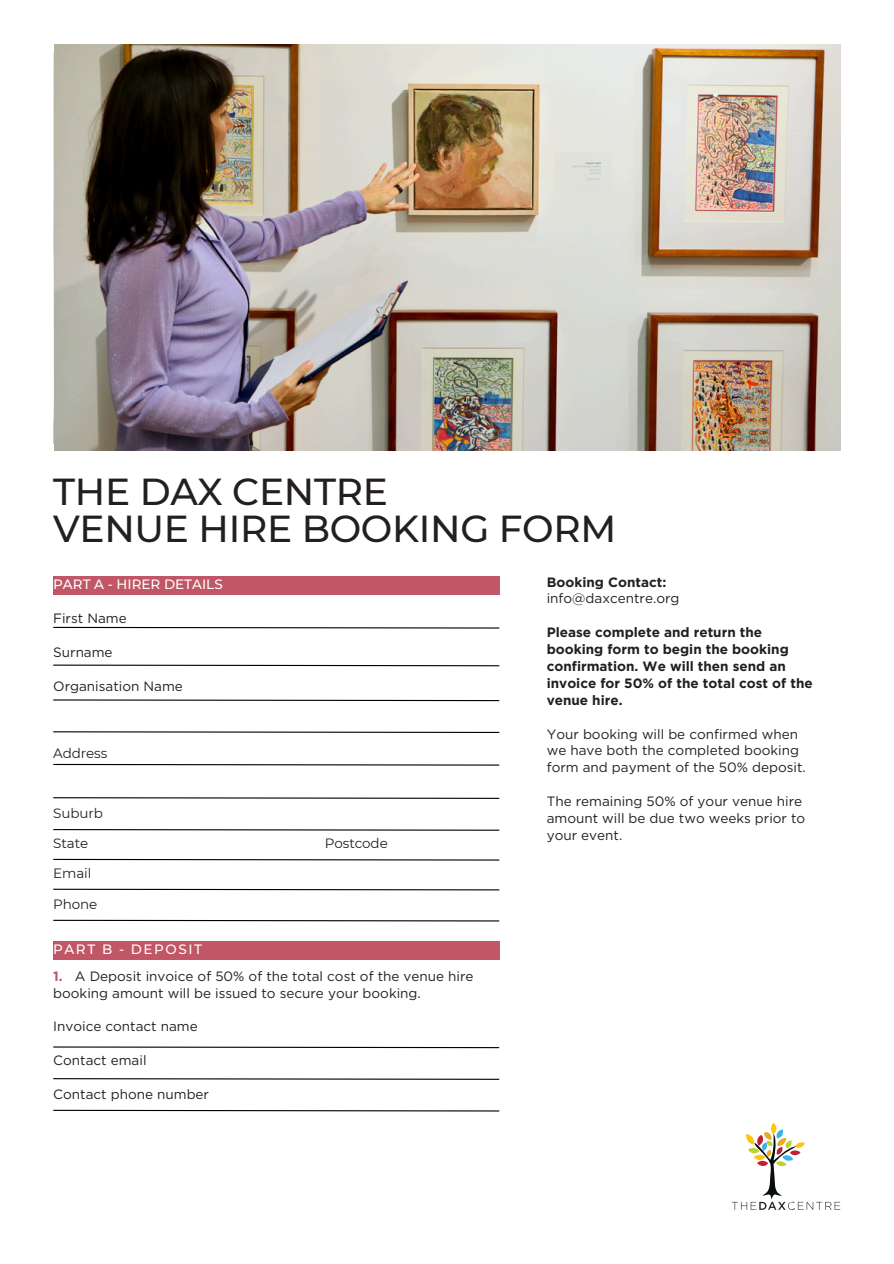
<style>
.page{position:relative;width:894px;height:1264px;background:#fff}
.page>*{position:absolute;margin:0;border:0;box-sizing:border-box;transform-origin:0 0}
.t1{font:500 37.5px/37.2px "Montserrat";letter-spacing:-.01em;color:#231f20}
.t2{font:13.5px/16.8px "Gotham";color:#231f20}
.t3{font:700 13.5px/16.8px "Gotham";color:#231f20}
.t4{font:13.5px "Montserrat";letter-spacing:-.01em;color:#231f20}
.t5{font:500 13.5px "Montserrat";color:#fff}
.t6{font:500 13.5px "Montserrat";letter-spacing:.115em;color:#fff}
.s1{font-weight:700;color:#c05666}
</style>
<div class="page">
<div style="left:53px;top:577px;width:446px;height:18px;background:#c05666"></div>
<div style="left:53px;top:941px;width:446px;height:18px;background:#c05666"></div>
<svg style="left:770px;top:1123px;width:6px;height:10px"></svg>
<svg style="left:731px;top:1129px;width:109px;height:80px"></svg>
<svg style="left:53px;top:626px;width:447px;height:3px"></svg>
<svg style="left:53px;top:664px;width:447px;height:3px"></svg>
<svg style="left:53px;top:699px;width:447px;height:2px"></svg>
<svg style="left:53px;top:731px;width:447px;height:2px"></svg>
<svg style="left:53px;top:763px;width:447px;height:3px"></svg>
<svg style="left:53px;top:797px;width:447px;height:2px"></svg>
<svg style="left:53px;top:829px;width:447px;height:2px"></svg>
<svg style="left:53px;top:858px;width:447px;height:3px"></svg>
<svg style="left:53px;top:888px;width:447px;height:3px"></svg>
<svg style="left:53px;top:919px;width:447px;height:3px"></svg>
<svg style="left:53px;top:1046px;width:447px;height:2px"></svg>
<svg style="left:53px;top:1078px;width:447px;height:2px"></svg>
<svg style="left:53px;top:1109px;width:447px;height:3px"></svg>
<img style="left:54px;top:45px;width:786px;height:406px">
<p class="t1" style="left:53px;top:473px;width:564px">THE DAX CENTRE<br>VENUE HIRE BOOKING FORM</p>
<p class="t5" style="left:53px;top:575px;width:171px">PART A - HIRER DETAILS</p>
<h1 class="t2" style="left:53px;top:610px;width:75px">First Name</h1>
<h2 class="t2" style="left:53px;top:644px;width:61px">Surname</h2>
<p class="t2" style="left:53px;top:677px;width:131px">Organisation Name</p>
<p class="t4" style="left:53px;top:745px;width:56px">Address</p>
<p class="t4" style="left:53px;top:804px;width:51px">Suburb</p>
<p class="t4" style="left:53px;top:834px;width:36px">State</p>
<p class="t4" style="left:325px;top:834px;width:64px">Postcode</p>
<p class="t4" style="left:53px;top:865px;width:40px">Email</p>
<p class="t4" style="left:53px;top:895px;width:46px">Phone</p>
<p class="t6" style="left:53px;top:940px;width:150px">PART B - DEPOSIT</p>
<p class="t2" style="left:53px;top:967px;width:421px"><span class="s1">1.</span> A Deposit invoice of 50% of the total cost of the venue hire booking amount will be issued to secure your booking.</p>
<p class="t2" style="left:53px;top:1018px;width:146px">Invoice contact name</p>
<p class="t2" style="left:53px;top:1051px;width:95px">Contact email</p>
<p class="t2" style="left:53px;top:1085px;width:157px">Contact phone number</p>
<p class="t3" style="left:546px;top:573px;width:121px">Booking Contact:</p>
<p class="t2" style="left:546px;top:590px;width:134px">info@daxcentre.org</p>
<p class="t3" style="left:546px;top:624px;width:267px">Please complete and return the booking form to begin the booking confirmation. We will then send an invoice for 50% of the total cost of the venue hire.</p>
<h3 class="t2" style="left:546px;top:725px;width:260px">Your booking will be confirmed when we have both the completed booking form and payment of the 50% deposit.</h3>
<p class="t2" style="left:546px;top:792px;width:260px">The remaining 50% of your venue hire amount will be due two weeks prior to your event.</p>
</div>
